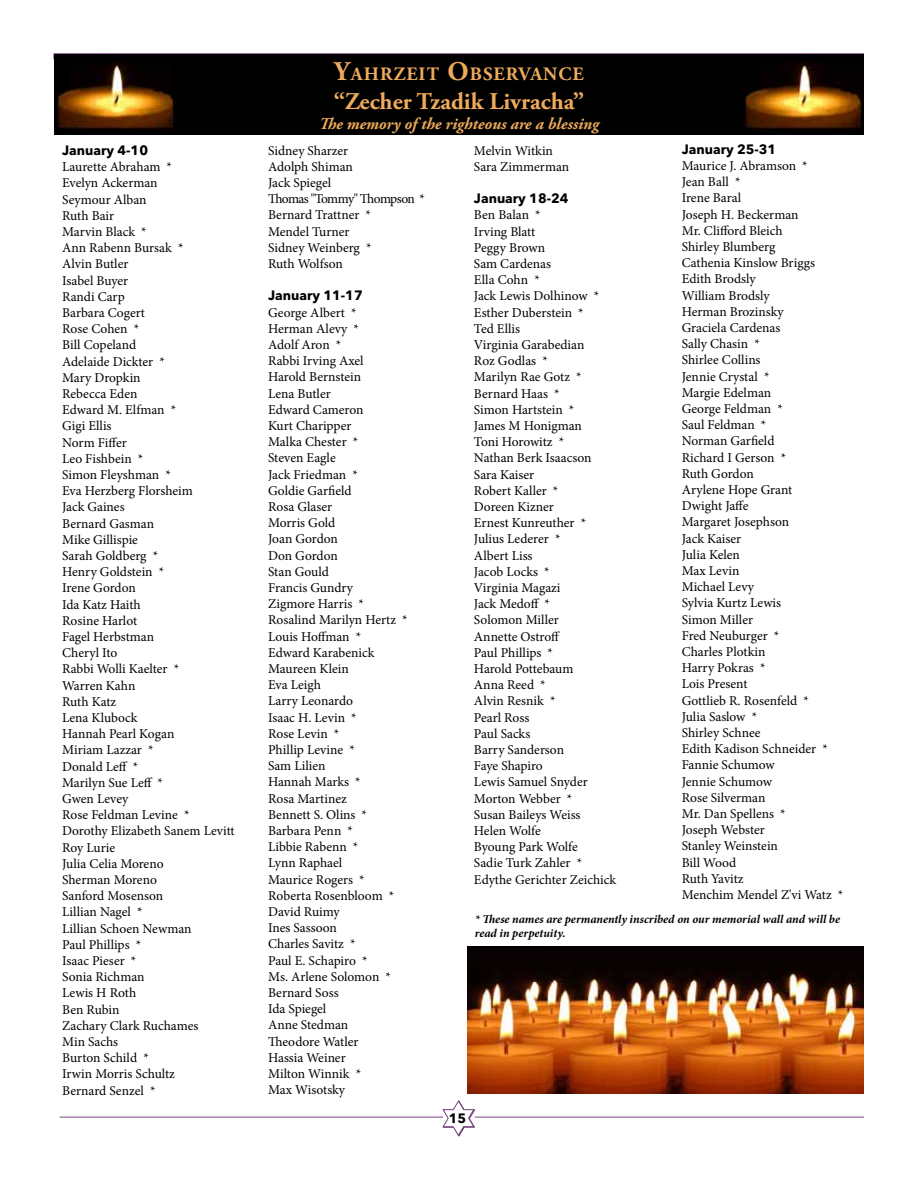
<style>
.page{position:relative;width:918px;height:1188px;background:#fff}
.page>*{position:absolute;margin:0;border:0;box-sizing:border-box;transform-origin:0 0}
.t1{font:700 24px "Adobe Garamond Pro";color:#efaa5b}
.t2{font:700 18.9px "Adobe Garamond Pro";letter-spacing:.055em;color:#efaa5b}
.t3{font:italic 700 16.5px "Adobe Garamond Pro";color:#efaa5b}
.t4{font:13.5px/16.2px "Minion Pro";color:#000}
.t5{font:700 13.5px "Avenir Next LT Pro";color:#000}
.t6{font:italic 700 12px/14.4px "Minion Pro";color:#000}
.s1{font-size:27px}
</style>
<div class="page">
<svg style="left:443px;top:1100px;width:32px;height:37px"></svg>
<hr style="left:475px;top:1117px;width:389px;height:1px;background:#79457f">
<hr style="left:60px;top:1117px;width:383px;height:1px;background:#79457f">
<div style="left:53px;top:53px;width:811px;height:6px;background:#956d9a"></div>
<img style="left:54px;top:54px;width:810px;height:81px">
<img style="left:467px;top:946px;width:397px;height:148px">
<p class="t5" style="left:62px;top:142px;width:87px">January 4-10</p>
<p class="t4" style="left:62px;top:159px;width:174px">Laurette Abraham *<br>Evelyn Ackerman<br>Seymour Alban<br>Ruth Bair<br>Marvin Black *<br>Ann Rabenn Bursak *<br>Alvin Butler<br>Isabel Buyer<br>Randi Carp<br>Barbara Cogert<br>Rose Cohen *<br>Bill Copeland<br>Adelaide Dickter *<br>Mary Dropkin<br>Rebecca Eden<br>Edward M. Elfman *<br>Gigi Ellis<br>Norm Fiffer<br>Leo Fishbein *<br>Simon Fleyshman *<br>Eva Herzberg Florsheim<br>Jack Gaines<br>Bernard Gasman<br>Mike Gillispie<br>Sarah Goldberg *<br>Henry Goldstein *<br>Irene Gordon<br>Ida Katz Haith<br>Rosine Harlot<br>Fagel Herbstman<br>Cheryl Ito<br>Rabbi Wolli Kaelter *<br>Warren Kahn<br>Ruth Katz<br>Lena Klubock<br>Hannah Pearl Kogan<br>Miriam Lazzar *<br>Donald Leff *<br>Marilyn Sue Leff *<br>Gwen Levey<br>Rose Feldman Levine *<br>Dorothy Elizabeth Sanem Levitt<br>Roy Lurie<br>Julia Celia Moreno<br>Sherman Moreno<br>Sanford Mosenson<br>Lillian Nagel *<br>Lillian Schoen Newman<br>Paul Phillips *<br>Isaac Pieser *<br>Sonia Richman<br>Lewis H Roth<br>Ben Rubin<br>Zachary Clark Ruchames<br>Min Sachs<br>Burton Schild *<br>Irwin Morris Schultz<br>Bernard Senzel *</p>
<h2 class="t2" style="left:334px;top:63px;width:251px"><span class="s1">Y</span>AHRZEIT <span class="s1">O</span>BSERVANCE</h2>
<h1 class="t1" style="left:334px;top:87px;width:252px">“Zecher Tzadik Livracha”</h1>
<p class="t3" style="left:319px;top:114px;width:281px">The memory of the righteous are a blessing</p>
<p class="t4" style="left:268px;top:142px;width:158px">Sidney Sharzer<br>Adolph Shiman<br>Jack Spiegel<br>Thomas "Tommy" Thompson *<br>Bernard Trattner *<br>Mendel Turner<br>Sidney Weinberg *<br>Ruth Wolfson</p>
<p class="t5" style="left:268px;top:287px;width:96px">January 11-17</p>
<p class="t4" style="left:268px;top:304px;width:141px">George Albert *<br>Herman Alevy *<br>Adolf Aron *<br>Rabbi Irving Axel<br>Harold Bernstein<br>Lena Butler<br>Edward Cameron<br>Kurt Charipper<br>Malka Chester *<br>Steven Eagle<br>Jack Friedman *<br>Goldie Garfield<br>Rosa Glaser<br>Morris Gold<br>Joan Gordon<br>Don Gordon<br>Stan Gould<br>Francis Gundry<br>Zigmore Harris *<br>Rosalind Marilyn Hertz *<br>Louis Hoffman *<br>Edward Karabenick<br>Maureen Klein<br>Eva Leigh<br>Larry Leonardo<br>Isaac H. Levin *<br>Rose Levin *<br>Phillip Levine *<br>Sam Lilien<br>Hannah Marks *<br>Rosa Martinez<br>Bennett S. Olins *<br>Barbara Penn *<br>Libbie Rabenn *<br>Lynn Raphael<br>Maurice Rogers *<br>Roberta Rosenbloom *<br>David Ruimy<br>Ines Sassoon<br>Charles Savitz *<br>Paul E. Schapiro *<br>Ms. Arlene Solomon *<br>Bernard Soss<br>Ida Spiegel<br>Anne Stedman<br>Theodore Watler<br>Hassia Weiner<br>Milton Winnik *<br>Max Wisotsky</p>
<p class="t5" style="left:682px;top:141px;width:96px">January 25-31</p>
<p class="t4" style="left:682px;top:158px;width:163px">Maurice J. Abramson *<br>Jean Ball *<br>Irene Baral<br>Joseph H. Beckerman<br>Mr. Clifford Bleich<br>Shirley Blumberg<br>Cathenia Kinslow Briggs<br>Edith Brodsly<br>William Brodsly<br>Herman Brozinsky<br>Graciela Cardenas<br>Sally Chasin *<br>Shirlee Collins<br>Jennie Crystal *<br>Margie Edelman<br>George Feldman *<br>Saul Feldman *<br>Norman Garfield<br>Richard I Gerson *<br>Ruth Gordon<br>Arylene Hope Grant<br>Dwight Jaffe<br>Margaret Josephson<br>Jack Kaiser<br>Julia Kelen<br>Max Levin<br>Michael Levy<br>Sylvia Kurtz Lewis<br>Simon Miller<br>Fred Neuburger *<br>Charles Plotkin<br>Harry Pokras *<br>Lois Present<br>Gottlieb R. Rosenfeld *<br>Julia Saslow *<br>Shirley Schnee<br>Edith Kadison Schneider *<br>Fannie Schumow<br>Jennie Schumow<br>Rose Silverman<br>Mr. Dan Spellens *<br>Joseph Webster<br>Stanley Weinstein<br>Bill Wood<br>Ruth Yavitz<br>Menchim Mendel Z'vi Watz *</p>
<p class="t6" style="left:475px;top:912px;width:367px">* These names are permanently inscribed on our memorial wall and will be read in perpetuity.</p>
<p class="t4" style="left:474px;top:142px;width:97px">Melvin Witkin<br>Sara Zimmerman</p>
<p class="t5" style="left:474px;top:190px;width:96px">January 18-24</p>
<p class="t4" style="left:474px;top:207px;width:144px">Ben Balan *<br>Irving Blatt<br>Peggy Brown<br>Sam Cardenas<br>Ella Cohn *<br>Jack Lewis Dolhinow *<br>Esther Duberstein *<br>Ted Ellis<br>Virginia Garabedian<br>Roz Godlas *<br>Marilyn Rae Gotz *<br>Bernard Haas *<br>Simon Hartstein *<br>James M Honigman<br>Toni Horowitz *<br>Nathan Berk Isaacson<br>Sara Kaiser<br>Robert Kaller *<br>Doreen Kizner<br>Ernest Kunreuther *<br>Julius Lederer *<br>Albert Liss<br>Jacob Locks *<br>Virginia Magazi<br>Jack Medoff *<br>Solomon Miller<br>Annette Ostroff<br>Paul Phillips *<br>Harold Pottebaum<br>Anna Reed *<br>Alvin Resnik *<br>Pearl Ross<br>Paul Sacks<br>Barry Sanderson<br>Faye Shapiro<br>Lewis Samuel Snyder<br>Morton Webber *<br>Susan Baileys Weiss<br>Helen Wolfe<br>Byoung Park Wolfe<br>Sadie Turk Zahler *<br>Edythe Gerichter Zeichick</p>
<p class="t5" style="left:449px;top:1110px;width:19px">15</p>
</div>
